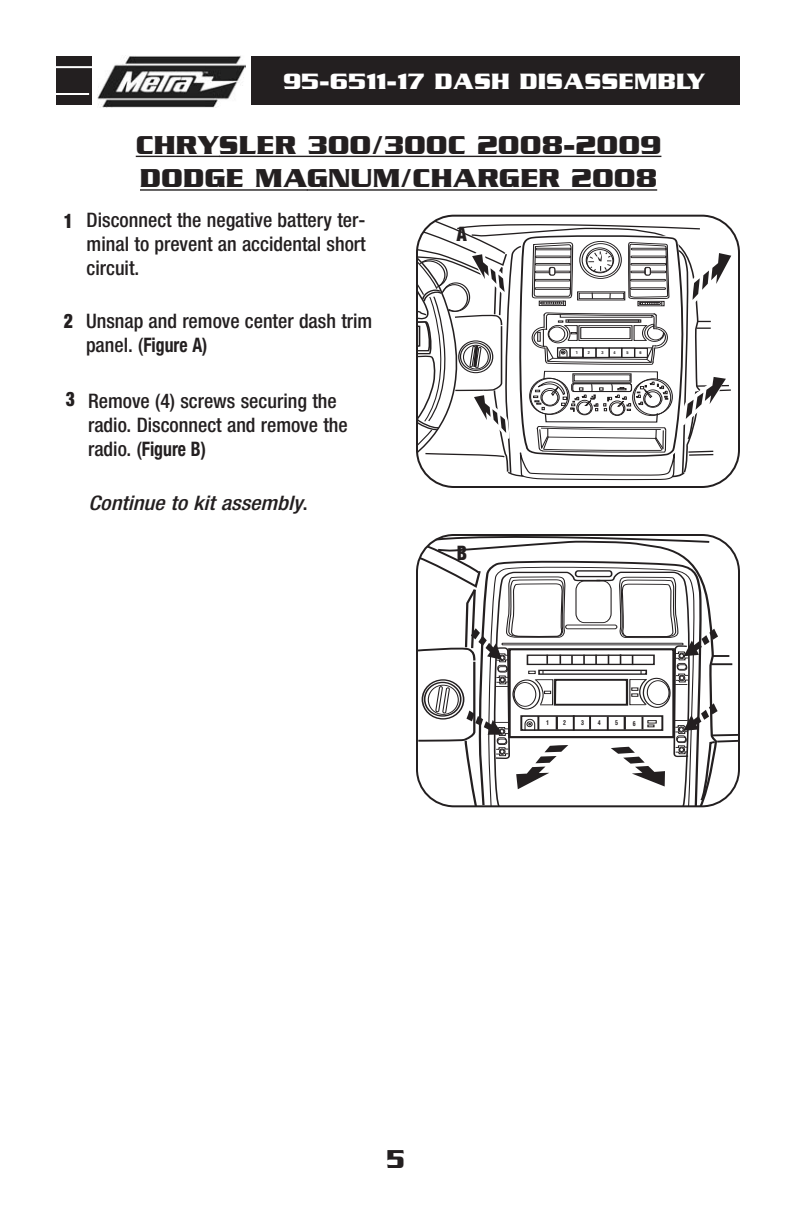
<style>
.page{position:relative;width:792px;height:1224px;background:#fff}
.page>*{position:absolute;margin:0;border:0;box-sizing:border-box;transform-origin:0 0}
.t1{font:700 28px/33.6px "Serpentine ICG";color:#231f20}
.t2{font:700 28px "Serpentine ICG";color:#231f20;scale:.87 1}
.t3{font:700 24px "Serpentine ICG";color:#fff}
.t4{font:500 condensed 20px/24px "Helvetica Neue";color:#231f20}
.t5{font:italic 500 condensed 20px "Helvetica Neue";color:#231f20;scale:1.12 1}
.t6{font:900 condensed 20px "Helvetica Neue";color:#231f20;scale:.89 1}
.t7{font:700 condensed 3.8px "Helvetica";color:#231f20;scale:1.13 1}
.s1{font-weight:900}
.s2{font-weight:700}
.s3{font-style:normal}
</style>
<div class="page">
<div style="left:56px;top:57px;width:684px;height:48px;background:#231f20"></div>
<div style="left:93px;top:34px;width:158px;height:89px;background:#fff"></div>
<img style="left:97px;top:55px;width:148px;height:53px">
<hr style="left:0;top:93px;width:89px;height:2px;background:#fff">
<hr style="left:0;top:66px;width:92px;height:2px;background:#fff">
<hr style="left:136px;top:156px;width:61px;height:1px;background:#231f20">
<svg style="left:197px;top:156px;width:22px;height:1px"></svg>
<hr style="left:219px;top:156px;width:442px;height:1px;background:#231f20">
<hr style="left:140px;top:189px;width:168px;height:2px;background:#231f20">
<hr style="left:307px;top:189px;width:350px;height:2px;background:#231f20">
<svg style="left:416px;top:534px;width:324px;height:273px"></svg>
<svg style="left:416px;top:215px;width:324px;height:273px"></svg>
<p class="t3" style="left:283px;top:67px;width:424px">95-6511-17 DASH DISASSEMBLY</p>
<h1 class="t1" style="left:136px;top:127px;width:527px">CHRYSLER 300/300C 2008-2009<br>DODGE MAGNUM/CHARGER 2008</h1>
<p class="t4" style="left:87px;top:210px;width:281px;text-align:justify;text-indent:-23px"><span class="s1">1</span> Disconnect the negative battery ter&shy;minal to prevent an accidental short circuit.</p>
<p class="t6" style="left:64px;top:314px;width:12px">2</p>
<p class="t4" style="left:86px;top:311px;width:288px">Unsnap and remove center dash trim panel. (<span class="s2">Figure A)</span></p>
<p class="t4" style="left:88px;top:390px;width:261px;text-indent:-22px"><span class="s1">3</span> Remove (4) screws securing the radio. Disconnect and remove the radio. (<span class="s2">Figure B)</span></p>
<p class="t5" style="left:89px;top:496px;width:197px">Continue to kit assembly<span class="s3">.</span></p>
<p class="t6" style="left:457px;top:227px;width:13px">A</p>
<p class="t6" style="left:457px;top:546px;width:13px">B</p>
<p class="t7" style="left:601px;top:350px;width:3px">3</p>
<p class="t7" style="left:614px;top:350px;width:3px">4</p>
<h1 class="t2" style="left:386px;top:1142px;width:22px">5</h1>
</div>
